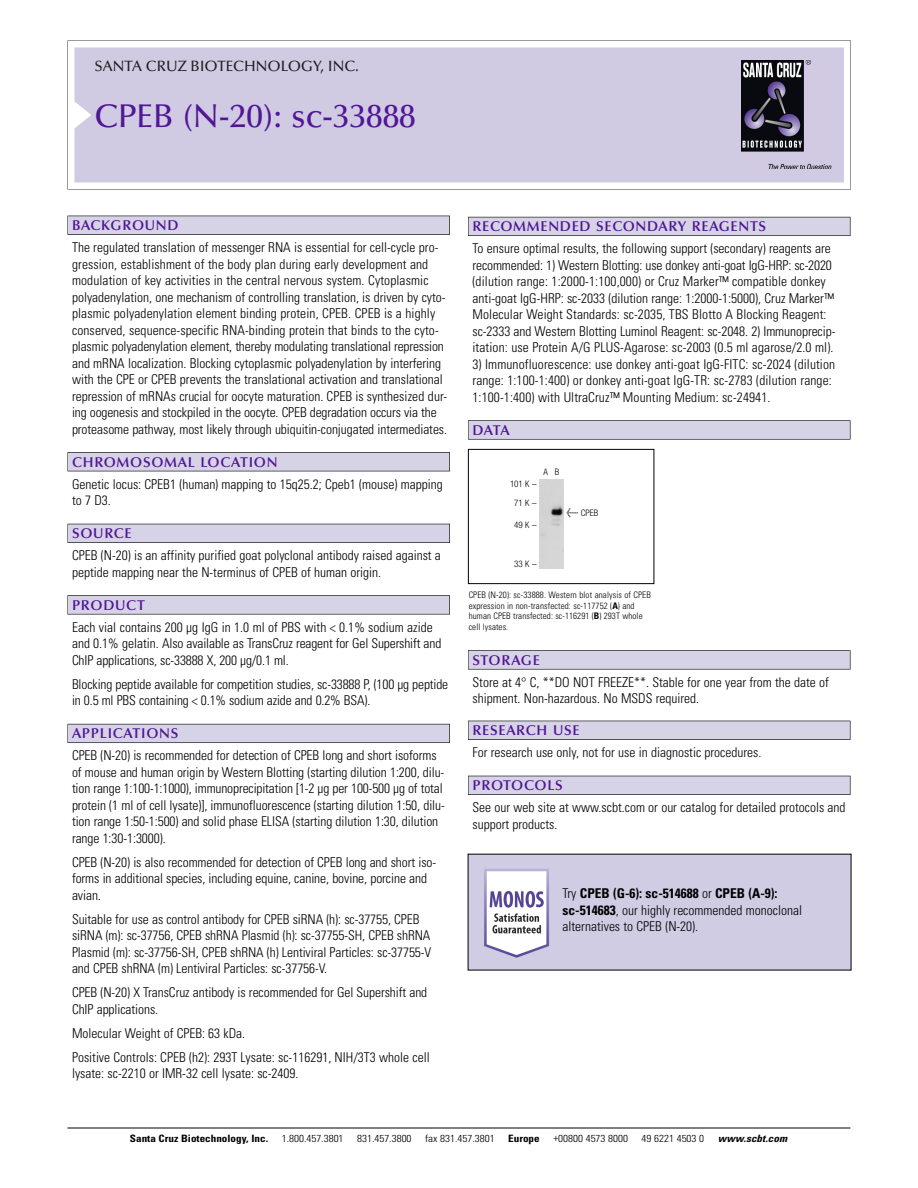
<style>
.page{position:relative;width:918px;height:1188px;background:#fff}
.page>*{position:absolute;margin:0;border:0;box-sizing:border-box;transform-origin:0 0}
.t1{font:500 33px "Optima";color:#511695}
.t2{font:500 15px "Optima";color:#231f20}
.t3{font:600 14.25px "Optima";letter-spacing:.05em;color:#511695}
.t4{font:300 condensed 13.5px/16.5px "Univers";color:#000}
.t5{font:300 condensed 10.2px "Univers";color:#000;scale:1.1 1}
.t6{font:700 condensed 10.2px "Univers";color:#000;scale:1.1 1}
.t7{font:italic 700 condensed 10.2px "Univers";letter-spacing:.005em;color:#000;scale:1.1 1}
.t8{font:300 condensed 9px/10.5px "Univers";letter-spacing:.015em;color:#000}
.t9{font:300 condensed 9px/18.6px "Helvetica Neue";letter-spacing:.005em;color:#000;text-align:center}
.s1{font-family:"Meta Plus";font-weight:400;font-stretch:normal;font-size:10.5px}
.s2{font-weight:700}
</style>
<div class="page">
<svg style="left:68px;top:40px;width:783px;height:149px"></svg>
<div style="left:74px;top:47px;width:770px;height:135px;background:#d1cae3"></div>
<img style="left:741px;top:60px;width:90px;height:108px">
<div style="left:68px;top:216px;width:382px;height:19px;background:#525155"></div>
<div style="left:68px;top:216px;width:381px;height:18px;background:#d7d3e7"></div>
<div style="left:68px;top:452px;width:382px;height:19px;background:#525155"></div>
<div style="left:68px;top:453px;width:381px;height:18px;background:#d7d3e7"></div>
<div style="left:68px;top:524px;width:382px;height:19px;background:#525158"></div>
<div style="left:68px;top:524px;width:381px;height:18px;background:#d7d3e7"></div>
<div style="left:68px;top:595px;width:382px;height:19px;background:#575759"></div>
<div style="left:68px;top:596px;width:381px;height:18px;background:#d7d3e7"></div>
<div style="left:68px;top:724px;width:382px;height:19px;background:#5b5a62"></div>
<div style="left:68px;top:724px;width:381px;height:18px;background:#d7d3e7"></div>
<div style="left:468px;top:217px;width:382px;height:19px;background:#58565f"></div>
<div style="left:468px;top:217px;width:382px;height:18px;background:#d7d3e7"></div>
<div style="left:468px;top:420px;width:382px;height:20px;background:#676767"></div>
<div style="left:468px;top:421px;width:382px;height:18px;background:#d7d3e7"></div>
<svg style="left:468px;top:650px;width:382px;height:20px"></svg>
<div style="left:468px;top:651px;width:382px;height:18px;background:#d7d3e7"></div>
<div style="left:468px;top:721px;width:382px;height:19px;background:#525156"></div>
<div style="left:468px;top:721px;width:382px;height:18px;background:#d7d3e7"></div>
<div style="left:468px;top:776px;width:382px;height:19px;background:#525157"></div>
<div style="left:468px;top:776px;width:382px;height:18px;background:#d7d3e7"></div>
<hr style="left:68px;top:1128px;width:782px;height:1px;background:#000">
<div style="left:468px;top:449px;width:186px;height:135px;border:1px solid #000"></div>
<img style="left:540px;top:479px;width:23px;height:90px">
<img style="left:470px;top:856px;width:379px;height:112px">
<p class="t2" style="left:94px;top:61px;width:266px">SANTA CRUZ BIOTECHNOLOGY, INC.</p>
<h1 class="t1" style="left:94px;top:103px;width:323px">CPEB (N-20): sc-33888</h1>
<p class="t3" style="left:72px;top:219px;width:108px">BACKGROUND</p>
<p class="t4" style="left:72px;top:240px;width:377px">The regulated translation of messenger RNA is essential for cell-cycle pro&shy;gression, establishment of the body plan during early development and modulation of key activities in the central nervous system. Cytoplasmic polyadenylation, one mechanism of controlling translation, is driven by cyto&shy;plasmic polyadenylation element binding protein, CPEB. CPEB is a highly conserved, sequence-specific RNA-binding protein that binds to the cyto&shy;plasmic polyadenylation element, thereby modulating translational repression and mRNA localization. Blocking cytoplasmic polyadenylation by interfering with the CPE or CPEB prevents the translational activation and translational repression of mRNAs crucial for oocyte maturation. CPEB is synthesized dur&shy;ing oogenesis and stockpiled in the oocyte. CPEB degradation occurs via the proteasome pathway, most likely through ubiquitin-conjugated intermediates.</p>
<p class="t3" style="left:72px;top:456px;width:207px">CHROMOSOMAL LOCATION</p>
<p class="t4" style="left:72px;top:477px;width:372px">Genetic locus: CPEB1 (human) mapping to 15q25.2; Cpeb1 (mouse) mapping to 7 D3.</p>
<p class="t3" style="left:72px;top:528px;width:61px">SOURCE</p>
<p class="t4" style="left:72px;top:548px;width:370px">CPEB (N-20) is an affinity purified goat polyclonal antibody raised against a peptide mapping near the N-terminus of CPEB of human origin.</p>
<p class="t3" style="left:72px;top:599px;width:74px">PRODUCT</p>
<p class="t4" style="left:72px;top:620px;width:371px">Each vial contains 200 µg IgG in 1.0 ml of PBS with &lt; 0.1% sodium azide and 0.1% gelatin. Also available as TransCruz reagent for Gel Supershift and<br>ChIP applications, sc-33888 X, 200 µg/0.1 ml.</p>
<p class="t4" style="left:72px;top:677px;width:378px">Blocking peptide available for competition studies, sc-33888 P, (100 µg peptide in 0.5 ml PBS containing &lt; 0.1% sodium azide and 0.2% BSA).</p>
<p class="t3" style="left:72px;top:728px;width:108px">APPLICATIONS</p>
<p class="t4" style="left:72px;top:748px;width:374px">CPEB (N-20) is recommended for detection of CPEB long and short isoforms of mouse and human origin by Western Blotting (starting dilution 1:200, dilu&shy;tion range 1:100-1:1000), immunoprecipitation [1-2 µg per 100-500 µg of total protein (1 ml of cell lysate)], immunofluorescence (starting dilution 1:50, dilu&shy;tion range 1:50-1:500) and solid phase ELISA (starting dilution 1:30, dilution range 1:30-1:3000).</p>
<p class="t4" style="left:72px;top:855px;width:366px">CPEB (N-20) is also recommended for detection of CPEB long and short iso&shy;forms in additional species, including equine, canine, bovine, porcine and avian.</p>
<p class="t4" style="left:72px;top:912px;width:361px">Suitable for use as control antibody for CPEB siRNA (h): sc-37755, CPEB siRNA (m): sc-37756, CPEB shRNA Plasmid (h): sc-37755-SH, CPEB shRNA Plasmid (m): sc-37756-SH, CPEB shRNA (h) Lentiviral Particles: sc-37755-V and CPEB shRNA (m) Lentiviral Particles: sc-37756-V.</p>
<p class="t4" style="left:72px;top:985px;width:357px">CPEB (N-20) X TransCruz antibody is recommended for Gel Supershift and<br>ChIP applications.</p>
<p class="t4" style="left:72px;top:1022px;width:359px;line-height:24px">Molecular Weight of CPEB: 63 kDa.<br>Positive Controls: CPEB (h2): 293T Lysate: sc-116291, NIH/3T3 whole cell</p>
<p class="t4" style="left:72px;top:1066px;width:228px">lysate: sc-2210 or IMR-32 cell lysate: sc-2409.</p>
<p class="t3" style="left:473px;top:221px;width:295px">RECOMMENDED SECONDARY REAGENTS</p>
<p class="t4" style="left:473px;top:241px;width:364px">To ensure optimal results, the following support (secondary) reagents are recommended: 1) Western Blotting: use donkey anti-goat IgG-HRP: sc-2020 (dilution range: 1:2000-1:100,000) or Cruz Marker™ compatible donkey anti-goat IgG-HRP: sc-2033 (dilution range: 1:2000-1:5000), Cruz Marker™ Molecular Weight Standards: sc-2035, TBS Blotto A Blocking Reagent: sc-2333 and Western Blotting Luminol Reagent: sc-2048. 2) Immunoprecip&shy;itation: use Protein A/G PLUS-Agarose: sc-2003 (0.5 ml agarose/2.0 ml).</p>
<p class="t4" style="left:473px;top:357px;width:364px">3) Immunofluorescence: use donkey anti-goat IgG-FITC: sc-2024 (dilution range: 1:100-1:400) or donkey anti-goat IgG-TR: sc-2783 (dilution range:<br>1:100-1:400) with UltraCruz™ Mounting Medium: sc-24941.</p>
<p class="t3" style="left:473px;top:424px;width:39px">DATA</p>
<p class="t9" style="left:543px;top:463px;width:17px">A B</p>
<p class="t9" style="left:510px;top:475px;width:28px">101 K –<br>71K–</p>
<p class="t9" style="left:514px;top:516px;width:24px">49K–</p>
<p class="t9" style="left:514px;top:555px;width:24px">33K–</p>
<p class="t9" style="left:566px;top:504px;width:33px"><span class="s1">&lt;</span> CPEB</p>
<p class="t8" style="left:469px;top:590px;width:184px">CPEB (N-20): sc-33888. Western blot analysis of CPEB expression in non-transfected: sc-117752 (<span class="s2">A</span>) and human CPEB transfected: sc-116291 (<span class="s2">B</span>) 293T whole cell lysates.</p>
<p class="t3" style="left:473px;top:654px;width:69px">STORAGE</p>
<p class="t4" style="left:473px;top:675px;width:358px">Store at 4° C, **DO NOT FREEZE**. Stable for one year from the date of shipment. Non-hazardous. No MSDS required.</p>
<p class="t3" style="left:473px;top:725px;width:109px">RESEARCH USE</p>
<p class="t4" style="left:473px;top:745px;width:290px">For research use only, not for use in diagnostic procedures.</p>
<p class="t3" style="left:473px;top:780px;width:92px">PROTOCOLS</p>
<p class="t4" style="left:473px;top:800px;width:375px">See our web site at www.scbt.com or our catalog for detailed protocols and support products.</p>
<p class="t4" style="left:563px;top:886px;width:241px">Try <span class="s2">CPEB (G-6): sc-514688</span> or <span class="s2">CPEB (A-9): sc-514683</span>, our highly recommended monoclonal alternatives to CPEB (N-20).</p>
<p class="t6" style="left:130px;top:1135px;width:127px">Santa Cruz Biotechnology, Inc.</p>
<p class="t5" style="left:282px;top:1135px;width:58px">1.800.457.3801</p>
<p class="t5" style="left:357px;top:1135px;width:51px">831.457.3800</p>
<p class="t5" style="left:425px;top:1135px;width:65px">fax 831.457.3801</p>
<p class="t6" style="left:508px;top:1135px;width:30px">Europe</p>
<p class="t5" style="left:553px;top:1135px;width:69px">+00800 4573 8000</p>
<p class="t5" style="left:642px;top:1135px;width:58px">49 6221 4503 0</p>
<p class="t7" style="left:718px;top:1135px;width:64px">www.scbt.com</p>
</div>
